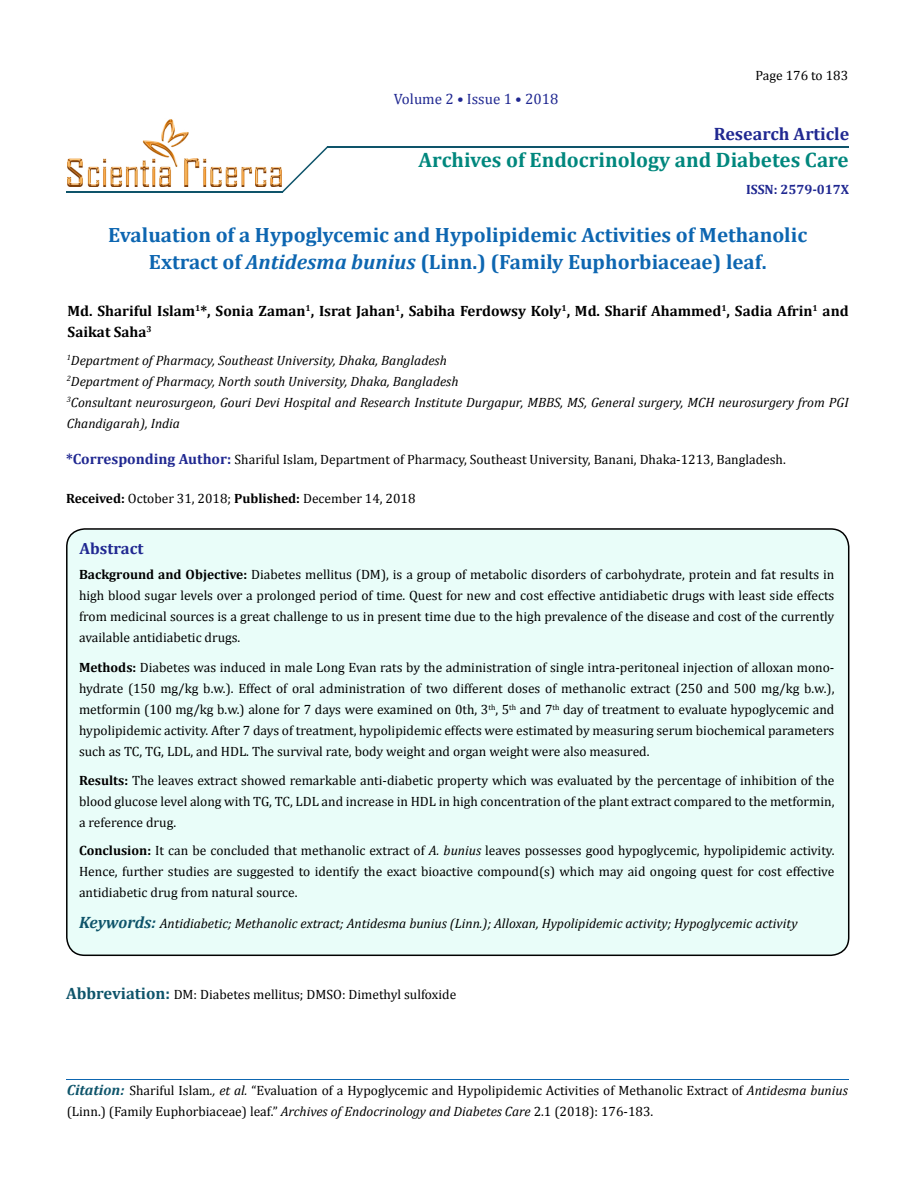
<style>
.page{position:relative;width:917px;height:1190px;background:#fff}
.page>*{position:absolute;margin:0;border:0;box-sizing:border-box;transform-origin:0 0}
.t1{font:700 21px "Cambria";color:#00877d}
.t2{font:700 20.85px/27px "Cambria";color:#0d66b1;text-align:center}
.t3{font:700 18px "Cambria";color:#202891}
.t4{font:700 16.35px "Cambria";color:#202891}
.t5{font:700 15px/21px "Cambria";color:#000}
.t6{font:15px "Cambria";color:#202891}
.t7{font:13.5px/21px "Cambria";color:#000;text-align:justify}
.t8{font:italic 13.5px/21px "Cambria";color:#000}
.t9{font:700 13.5px "Cambria";color:#202891}
.s1{font-style:italic}
.s2{font-weight:700;font-size:14.85px;color:#202891}
.s3{font-weight:700}
.s4{font-weight:700;font-size:16.5px;color:#0e546a}
.s5{font-weight:700;font-style:italic;font-size:14.85px;color:#0e546a}
</style>
<div class="page">
<div style="left:67px;top:529px;width:781px;height:426px;background:#e9fdf9;border-radius:18px"></div>
<div style="left:66px;top:528px;width:783px;height:428px;border:2px solid #000;border-radius:18px"></div>
<hr style="left:327px;top:146px;width:521px;height:2px;background:#0e546a">
<hr style="left:67px;top:191px;width:216px;height:2px;background:#0e546a">
<svg style="left:282px;top:146px;width:46px;height:47px"></svg>
<hr style="left:67px;top:1079px;width:781px;height:1px;background:#0d66b1">
<img style="left:68px;top:119px;width:213px;height:68px">
<p class="t6" style="left:394px;top:90px;width:166px">Volume 2 • Issue 1 • 2018</p>
<p class="t7" style="left:755px;top:64px;width:94px">Page 176 to 183</p>
<h3 class="t3" style="left:713px;top:123px;width:137px">Research Article</h3>
<h1 class="t1" style="left:418px;top:147px;width:431px">Archives of Endocrinology and Diabetes Care</h1>
<p class="t9" style="left:746px;top:181px;width:105px">ISSN: 2579-017X</p>
<h2 class="t2" style="left:108px;top:221px;width:700px">Evaluation of a Hypoglycemic and Hypolipidemic Activities of Methanolic<br>Extract of <span class="s1">Antidesma bunius</span> (Linn.) (Family Euphorbiaceae) leaf.</h2>
<p class="t5" style="left:68px;top:300px;width:782px">Md. Shariful Islam<sup>1</sup>*, Sonia Zaman<sup>1</sup>, Israt Jahan<sup>1</sup>, Sabiha Ferdowsy Koly<sup>1</sup>, Md. Sharif Ahammed<sup>1</sup>, Sadia Afrin<sup>1</sup> and<br>Saikat Saha<sup>3</sup></p>
<p class="t8" style="left:67px;top:349px;width:783px"><sup>1</sup>Department of Pharmacy, Southeast University, Dhaka, Bangladesh<br><sup>2</sup>Department of Pharmacy, North south University, Dhaka, Bangladesh<br><sup>3</sup>Consultant neurosurgeon, Gouri Devi Hospital and Research Institute Durgapur, MBBS, MS, General surgery, MCH neurosurgery from PGI Chandigarah), India</p>
<p class="t7" style="left:66px;top:449px;width:721px"><span class="s2">*Corresponding Author:</span> Shariful Islam, Department of Pharmacy, Southeast University, Banani, Dhaka-1213, Bangladesh.</p>
<p class="t7" style="left:66px;top:488px;width:351px"><span class="s3">Received:</span> October 31, 2018; <span class="s3">Published:</span> December 14, 2018</p>
<p class="t4" style="left:80px;top:538px;width:65px">Abstract</p>
<p class="t7" style="left:79px;top:564px;width:757px"><span class="s3">Background and Objective:</span> Diabetes mellitus (DM), is a group of metabolic disorders of carbohydrate, protein and fat results in high blood sugar levels over a prolonged period of time. Quest for new and cost effective antidiabetic drugs with least side effects from medicinal sources is a great challenge to us in present time due to the high prevalence of the disease and cost of the currently available antidiabetic drugs.</p>
<p class="t7" style="left:79px;top:657px;width:757px"><span class="s3">Methods:</span> Diabetes was induced in male Long Evan rats by the administration of single intra-peritoneal injection of alloxan mono&shy;hydrate (150 mg/kg b.w.). Effect of oral administration of two different doses of methanolic extract (250 and 500 mg/kg b.w.), metformin (100 mg/kg b.w.) alone for 7 days were examined on 0th, 3<sup>th</sup>, 5<sup>th</sup> and 7<sup>th</sup> day of treatment to evaluate hypoglycemic and hypolipidemic activity. After 7 days of treatment, hypolipidemic effects were estimated by measuring serum biochemical parameters such as TC, TG, LDL, and HDL. The survival rate, body weight and organ weight were also measured.</p>
<p class="t7" style="left:79px;top:769px;width:757px"><span class="s3">Results:</span> The leaves extract showed remarkable anti-diabetic property which was evaluated by the percentage of inhibition of the blood glucose level along with TG, TC, LDL and increase in HDL in high concentration of the plant extract compared to the metformin, a reference drug.</p>
<p class="t7" style="left:79px;top:840px;width:757px"><span class="s3">Conclusion:</span> It can be concluded that methanolic extract of <span class="s1">A. bunius</span> leaves possesses good hypoglycemic, hypolipidemic activity.<br>Hence, further studies are suggested to identify the exact bioactive compound(s) which may aid ongoing quest for cost effective antidiabetic drug from natural source.</p>
<p class="t8" style="left:79px;top:912px;width:720px"><span class="s4">Keywords:</span> Antidiabetic; Methanolic extract; Antidesma bunius (Linn.); Alloxan, Hypolipidemic activity; Hypoglycemic activity</p>
<p class="t7" style="left:66px;top:983px;width:392px"><span class="s4">Abbreviation:</span> DM: Diabetes mellitus; DMSO: Dimethyl sulfoxide</p>
<p class="t7" style="left:67px;top:1080px;width:782px"><span class="s5">Citation:</span> Shariful Islam<span class="s1">., et al.</span> “Evaluation of a Hypoglycemic and Hypolipidemic Activities of Methanolic Extract of <span class="s1">Antidesma bunius </span>(Linn.) (Family Euphorbiaceae) leaf.” <span class="s1">Archives of Endocrinology and Diabetes Care</span> 2.1 (2018): 176-183.</p>
</div>
